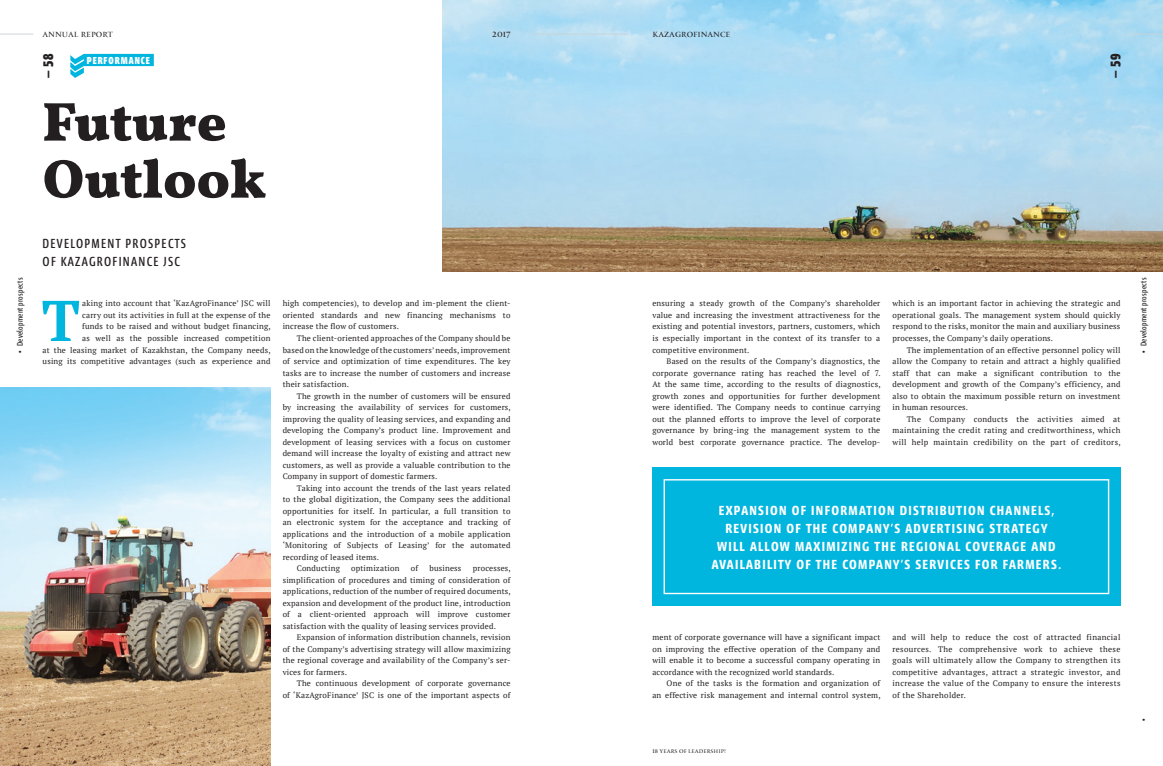
<style>
.page{position:relative;width:1163px;height:766px;background:#fff}
.page>*{position:absolute;margin:0;border:0;box-sizing:border-box;transform-origin:0 0}
.Наборный_без_сдвига{font:700 57.3px "PT Serif";color:#00b5de}
.Заг_1{font:900 55px "Vollkorn";color:#231f20}
.t1{font:800 13.8px "Smarty Cond";color:#231f20}
.Лид_жирный{font:600 13px/18px "Smarty Cond";letter-spacing:.1em;color:#fff;text-align:center}
.Лид{font:13px "Smarty Cond";letter-spacing:.1em;color:#231f20}
.Колонтитул_цв{font:800 10px "Smarty Cond";letter-spacing:.1em;color:#fff}
.Наборный{font:8px/11.5px "PT Serif";letter-spacing:.025em;color:#231f20;text-align:justify}
.Наборный_без_сдвига-2{font:8px/11.5px "PT Serif";letter-spacing:.025em;color:#231f20;text-align:right}
.t2{font:8px "Smarty Cond";letter-spacing:.03em;color:#231f20}
.t3{font:800 8px "Smarty Cond";color:#231f20}
.t4{font:7.1px "KZPF Monumenta Pro";color:#231f20}
.t5{font:5px "KZPF Monumenta Pro";color:#231f20}
.s1{font-weight:800}
</style>
<div class="page">
<svg style="left:70px;top:54px;width:18px;height:24px"></svg>
<div style="left:84px;top:54px;width:70px;height:12px;background:#00b5de"></div>
<div style="left:652px;top:467px;width:468px;height:138px;background:#00b5de"></div>
<div style="left:663px;top:479px;width:446px;height:115px;border:1px solid #fff"></div>
<img style="left:442px;top:0;width:720px;height:272px">
<img style="left:0;top:387px;width:270px;height:378px">
<hr style="left:0;top:34px;width:33px;height:1px;background:#c9d4d9">
<hr style="left:534px;top:34px;width:94px;height:1px;background:#c9d4d9">
<hr style="left:1129px;top:34px;width:33px;height:1px;background:#c9d4d9">
<p class="t2" style="left:16px;top:352px;width:76px;rotate:-90deg"><span class="s1">•</span> Development prospects</p>
<p class="t3" style="left:15px;top:720px;width:4px;rotate:-90deg">•</p>
<p class="t4" style="left:43px;top:30px;width:72px">ANNUAL REPORT</p>
<p class="t4" style="left:492px;top:30px;width:20px">2017</p>
<p class="t4" style="left:652px;top:30px;width:79px">KAZAGROFINANCE</p>
<h3 class="t1" style="left:40px;top:79px;width:26px;rotate:-90deg">— 58</h3>
<h3 class="t1" style="left:1107px;top:79px;width:26px;rotate:-90deg">— 59</h3>
<p class="Колонтитул_цв" style="left:87px;top:54px;width:65px">PERFORMANCE</p>
<p class="Заг_1" style="left:43px;top:80px;width:186px">Future</p>
<p class="Заг_1" style="left:43px;top:137px;width:225px">Outlook</p>
<p class="Лид" style="left:43px;top:236px;width:145px">DEVELOPMENT PROSPECTS</p>
<p class="Лид" style="left:43px;top:254px;width:139px">OF KAZAGROFINANCE JSC</p>
<p class="Наборный_без_сдвига" style="left:42px;top:282px;width:40px">T</p>
<p class="Наборный_без_сдвига-2" style="left:43px;top:298px;width:230px">aking into account that ‘KazAgroFinance’ JSC will<br>carry out its activities in full at the expense of the<br>funds to be raised and without budget financing,<br>as well as the possible increased competition<br>at the leasing market of Kazakhstan, the Company needs, using its competitive advantages (such as experience and</p>
<p class="Наборный_без_сдвига-2" style="left:282px;top:298px;width:229px;text-align:justify">high competencies), to develop and im-plement the client&shy;oriented standards and new financing mechanisms to increase the flow of customers.</p>
<p class="Наборный" style="left:282px;top:332px;width:229px;text-indent:14px">The client-oriented approaches of the Company should be based on the knowledge of the customers’ needs, improvement of service and optimization of time expenditures. The key tasks are to increase the number of customers and increase their satisfaction.</p>
<p class="Наборный" style="left:282px;top:390px;width:230px;text-indent:14px">The growth in the number of customers will be ensured by increasing the availability of services for customers, improving the quality of leasing services, and expanding and developing the Company’s product line. Improvement and development of leasing services with a focus on customer demand will increase the loyalty of existing and attract new customers, as well as provide a valuable contribution to the Company in support of domestic farmers.</p>
<p class="Наборный" style="left:282px;top:482px;width:229px;text-indent:14px">Taking into account the trends of the last years related to the global digitization, the Company sees the additional opportunities for itself. In particular, a full transition to an electronic system for the acceptance and tracking of applications and the introduction of a mobile application ‘Monitoring of Subjects of Leasing’ for the automated recording of leased items.</p>
<p class="Наборный" style="left:297px;top:562px;width:45px">Conducting</p>
<p class="Наборный" style="left:351px;top:562px;width:50px">optimization</p>
<p class="Наборный" style="left:411px;top:562px;width:9px">of</p>
<p class="Наборный" style="left:429px;top:562px;width:33px">business</p>
<p class="Наборный" style="left:282px;top:562px;width:230px;text-indent:190px">processes, simplification of procedures and timing of consideration of applications, reduction of the number of required documents, expansion and development of the product line, introduction of a client-oriented approach will improve customer satisfaction with the quality of leasing services provided.</p>
<p class="Наборный" style="left:282px;top:631px;width:229px;text-indent:14px">Expansion of information distribution channels, revision of the Company’s advertising strategy will allow maximizing the regional coverage and availability of the Company’s ser&shy;vices for farmers.</p>
<p class="Наборный" style="left:282px;top:677px;width:229px;text-align:right">The continuous development of corporate governance<br>of ‘KazAgroFinance’ JSC is one of the important aspects of</p>
<p class="Наборный" style="left:652px;top:298px;width:229px">ensuring a steady growth of the Company’s shareholder value and increasing the investment attractiveness for the existing and potential investors, partners, customers, which is especially important in the context of its transfer to a competitive environment.</p>
<p class="Наборный" style="left:652px;top:355px;width:230px;text-indent:14px">Based on the results of the Company’s diagnostics, the corporate governance rating has reached the level of 7.<br>At the same time, according to the results of diagnostics, growth zones and opportunities for further development were identified. The Company needs to continue carrying out the planned efforts to improve the level of corporate governance by bring-ing the management system to the world best corporate governance practice. The develop-</p>
<p class="Наборный" style="left:892px;top:298px;width:229px">which is an important factor in achieving the strategic and operational goals. The management system should quickly respond to the risks, monitor the main and auxiliary business processes, the Company’s daily operations.</p>
<p class="Наборный" style="left:892px;top:344px;width:229px;text-indent:14px">The implementation of an effective personnel policy will allow the Company to retain and attract a highly qualified staff that can make a significant contribution to the development and growth of the Company’s efficiency, and also to obtain the maximum possible return on investment in human resources.</p>
<p class="Наборный" style="left:892px;top:413px;width:230px;text-indent:14px">The Company conducts the activities aimed at maintaining the credit rating and creditworthiness, which will help maintain credibility on the part of creditors,</p>
<p class="Лид_жирный" style="left:711px;top:501px;width:351px">EXPANSION OF INFORMATION DISTRIBUTION CHANNELS, REVISION OF THE COMPANY’S ADVERTISING STRATEGY WILL ALLOW MAXIMIZING THE REGIONAL COVERAGE AND AVAILABILITY OF THE COMPANY’S SERVICES FOR FARMERS.</p>
<p class="Наборный" style="left:652px;top:631px;width:229px">ment of corporate governance will have a significant impact on improving the effective operation of the Company and will enable it to become a successful company operating in accordance with the recognized world standards.</p>
<p class="Наборный" style="left:652px;top:677px;width:230px;text-align:right">One of the tasks is the formation and organization of<br>an effective risk management and internal control system,</p>
<p class="Наборный" style="left:892px;top:631px;width:229px">and will help to reduce the cost of attracted financial resources. The comprehensive work to achieve these goals will ultimately allow the Company to strengthen its competitive advantages, attract a strategic investor, and increase the value of the Company to ensure the interests of the Shareholder.</p>
<p class="t5" style="left:652px;top:747px;width:75px">18 YEARS OF LEADERSHIP!</p>
<p class="t2" style="left:1139px;top:352px;width:76px;rotate:-90deg"><span class="s1">•</span> Development prospects</p>
<p class="t3" style="left:1138px;top:720px;width:4px;rotate:-90deg">•</p>
</div>
